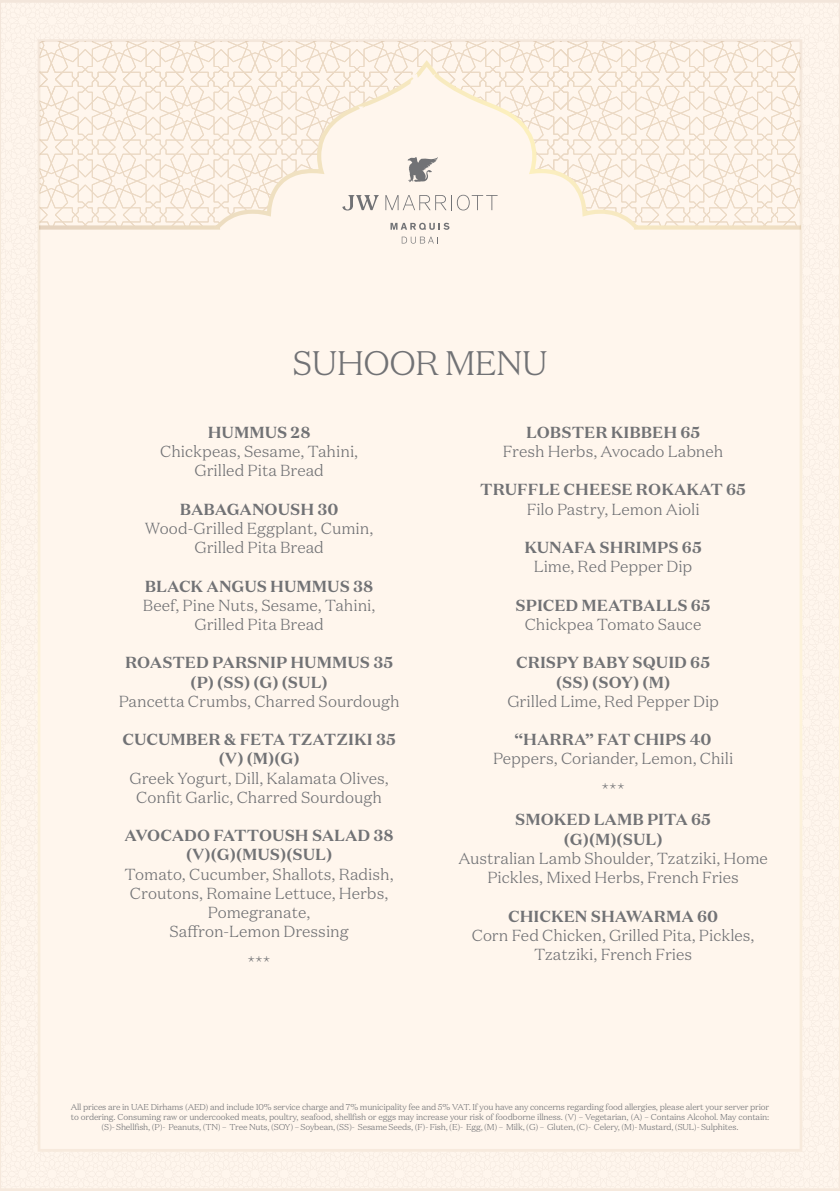
<style>
.page{position:relative;width:840px;height:1191px;background:#fff}
.page>*{position:absolute;margin:0;border:0;box-sizing:border-box;transform-origin:0 0}
.t1{font:300 34px "Domaine Text";letter-spacing:-.02em;color:#717275}
.t2{font:300 16px/19.2px "Domaine Text";color:#717275;text-align:center}
.t3{font:700 16px/19.2px "Domaine Text";color:#717275;text-align:center}
.t4{font:300 8.6px/10.2px "Domaine Text";letter-spacing:-.02em;color:#717275;text-align:center}
</style>
<div class="page">
<div style="left:0;top:1px;width:839px;height:1188px;background:#fff6ed"></div>
<h1 class="t1" style="left:292px;top:342px;width:256px">SUHOOR MENU</h1>
<p class="t3" style="left:207px;top:422px;width:104px">HUMMUS 28</p>
<p class="t2" style="left:160px;top:441px;width:199px">Chickpeas, Sesame, Tahini,<br>Grilled Pita Bread</p>
<p class="t3" style="left:180px;top:499px;width:160px">BABAGANOUSH 30</p>
<p class="t2" style="left:145px;top:518px;width:230px">Wood-Grilled Eggplant, Cumin,<br>Grilled Pita Bread</p>
<p class="t3" style="left:145px;top:576px;width:230px">BLACK ANGUS HUMMUS 38</p>
<p class="t2" style="left:143px;top:595px;width:234px">Beef, Pine Nuts, Sesame, Tahini,<br>Grilled Pita Bread</p>
<p class="t3" style="left:125px;top:653px;width:269px">ROASTED PARSNIP HUMMUS 35 (P) (SS) (G) (SUL)</p>
<p class="t2" style="left:119px;top:691px;width:282px">Pancetta Crumbs, Charred Sourdough</p>
<p class="t3" style="left:122px;top:729px;width:275px">CUCUMBER &amp; FETA TZATZIKI 35 (V) (M)(G)</p>
<p class="t2" style="left:129px;top:768px;width:261px">Greek Yogurt, Dill, Kalamata Olives,<br>Confit Garlic, Charred Sourdough</p>
<p class="t3" style="left:124px;top:825px;width:270px">AVOCADO FATTOUSH SALAD 38 (V)(G)(MUS)(SUL)</p>
<p class="t2" style="left:125px;top:864px;width:270px">Tomato, Cucumber, Shallots, Radish,<br>Croutons, Romaine Lettuce, Herbs,<br>Pomegranate,<br>Saffron-Lemon Dressing</p>
<p class="t2" style="left:247px;top:952px;width:25px">***</p>
<p class="t3" style="left:525px;top:422px;width:176px">LOBSTER KIBBEH 65</p>
<p class="t2" style="left:502px;top:441px;width:222px">Fresh Herbs, Avocado Labneh</p>
<p class="t3" style="left:480px;top:480px;width:267px">TRUFFLE CHEESE ROKAKAT 65</p>
<p class="t2" style="left:526px;top:499px;width:174px">Filo Pastry, Lemon Aioli</p>
<p class="t3" style="left:524px;top:537px;width:179px">KUNAFA SHRIMPS 65</p>
<p class="t2" style="left:533px;top:557px;width:160px">Lime, Red Pepper Dip</p>
<p class="t3" style="left:515px;top:595px;width:197px">SPICED MEATBALLS 65</p>
<p class="t2" style="left:524px;top:614px;width:178px">Chickpea Tomato Sauce</p>
<p class="t3" style="left:516px;top:653px;width:195px">CRISPY BABY SQUID 65 (SS) (SOY) (M)</p>
<p class="t2" style="left:507px;top:691px;width:213px">Grilled Lime, Red Pepper Dip</p>
<p class="t3" style="left:514px;top:729px;width:198px">“HARRA” FAT CHIPS 40</p>
<p class="t2" style="left:492px;top:743px;width:242px;line-height:30.6px">Peppers, Coriander, Lemon, Chili ***</p>
<p class="t3" style="left:515px;top:810px;width:197px">SMOKED LAMB PITA 65 (G)(M)(SUL)</p>
<p class="t2" style="left:458px;top:848px;width:311px">Australian Lamb Shoulder, Tzatziki, Home<br>Pickles, Mixed Herbs, French Fries</p>
<p class="t3" style="left:508px;top:906px;width:211px">CHICKEN SHAWARMA 60</p>
<p class="t2" style="left:471px;top:925px;width:284px">Corn Fed Chicken, Grilled Pita, Pickles,<br>Tzatziki, French Fries</p>
<p class="t4" style="left:71px;top:1101px;width:699px">All prices are in UAE Dirhams (AED) and include 10% service charge and 7% municipality fee and 5% VAT. If you have any concerns regarding food allergies, please alert your server prior to ordering. Consuming raw or undercooked meats, poultry, seafood, shellfish or eggs may increase your risk of foodborne illness. (V) – Vegetarian, (A) – Contains Alcohol. May contain: (S)- Shellfish, (P)- Peanuts, (TN) – Tree Nuts, (SOY) – Soybean, (SS)- Sesame Seeds, (F)- Fish, (E)- Egg, (M) – Milk, (G) – Gluten, (C)- Celery, (M)- Mustard, (SUL)- Sulphites.</p>
</div>
